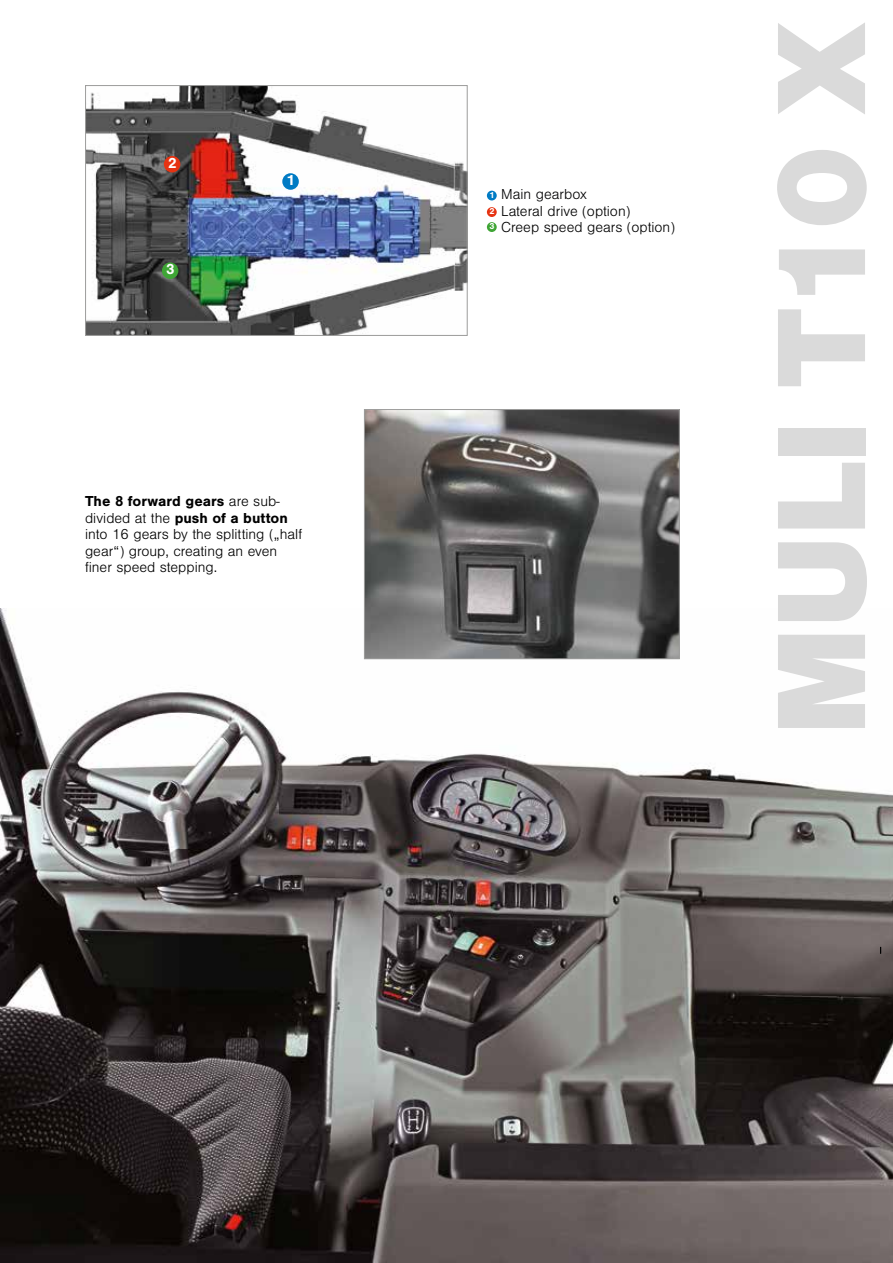
<style>
.page{position:relative;width:893px;height:1263px;background:#fff}
.page>*{position:absolute;margin:0;border:0;box-sizing:border-box;transform-origin:0 0}
.t1{font:900 130.5px "Nimbus San";letter-spacing:-.025em;color:#dadada}
.t2{font:700 15.15px "Nimbus San";color:#fff}
.t3{font:300 15px/16.5px "Nimbus San";color:#000}
.s1{font-weight:700}
.s2{font-weight:700;font-size:9px;color:#fff}
.s3{color:#020203}
</style>
<div class="page">
<img style="left:0;top:609px;width:893px;height:654px">
<div style="left:487px;top:191px;width:10px;height:9px;background:#007bc4;border-radius:50%"></div>
<div style="left:487px;top:207px;width:10px;height:10px;background:#e63312;border-radius:50%"></div>
<div style="left:487px;top:222px;width:10px;height:10px;background:#3fa535;border-radius:50%"></div>
<img style="left:366px;top:411px;width:312px;height:246px">
<div style="left:364px;top:409px;width:316px;height:250px;border:1px solid #9d9d9c"></div>
<img style="left:87px;top:87px;width:379px;height:247px">
<div style="left:85px;top:85px;width:383px;height:251px;border:1px solid #9d9d9c"></div>
<div style="left:164px;top:156px;width:16px;height:16px;background:#e63312;border-radius:50%"></div>
<div style="left:282px;top:173px;width:17px;height:17px;background:#007bc4;border-radius:50%"></div>
<div style="left:162px;top:262px;width:16px;height:17px;background:#3fa535;border-radius:50%"></div>
<p class="t2" style="left:168px;top:154px;width:10px">2</p>
<p class="t2" style="left:166px;top:261px;width:10px">3</p>
<p class="t2" style="left:287px;top:171px;width:10px">1</p>
<p class="t3" style="left:85px;top:493px;width:219px"><span class="s1">The 8 forward gears</span> are sub&shy;divided at the <span class="s1">push of a button </span>into 16 gears by the splitting („half gear“) group, creating an even finer speed stepping.</p>
<p class="t3" style="left:489px;top:186px;width:187px"><span class="s2">1</span> <span class="s3">Main gearbox<br></span><span class="s2">2</span> Lateral drive (option)<br><sup>3</sup> Creep speed gears (option)</p>
<h1 class="t1" style="left:747px;top:736px;width:718px;rotate:-90deg">MULI T10 X</h1>
</div>
